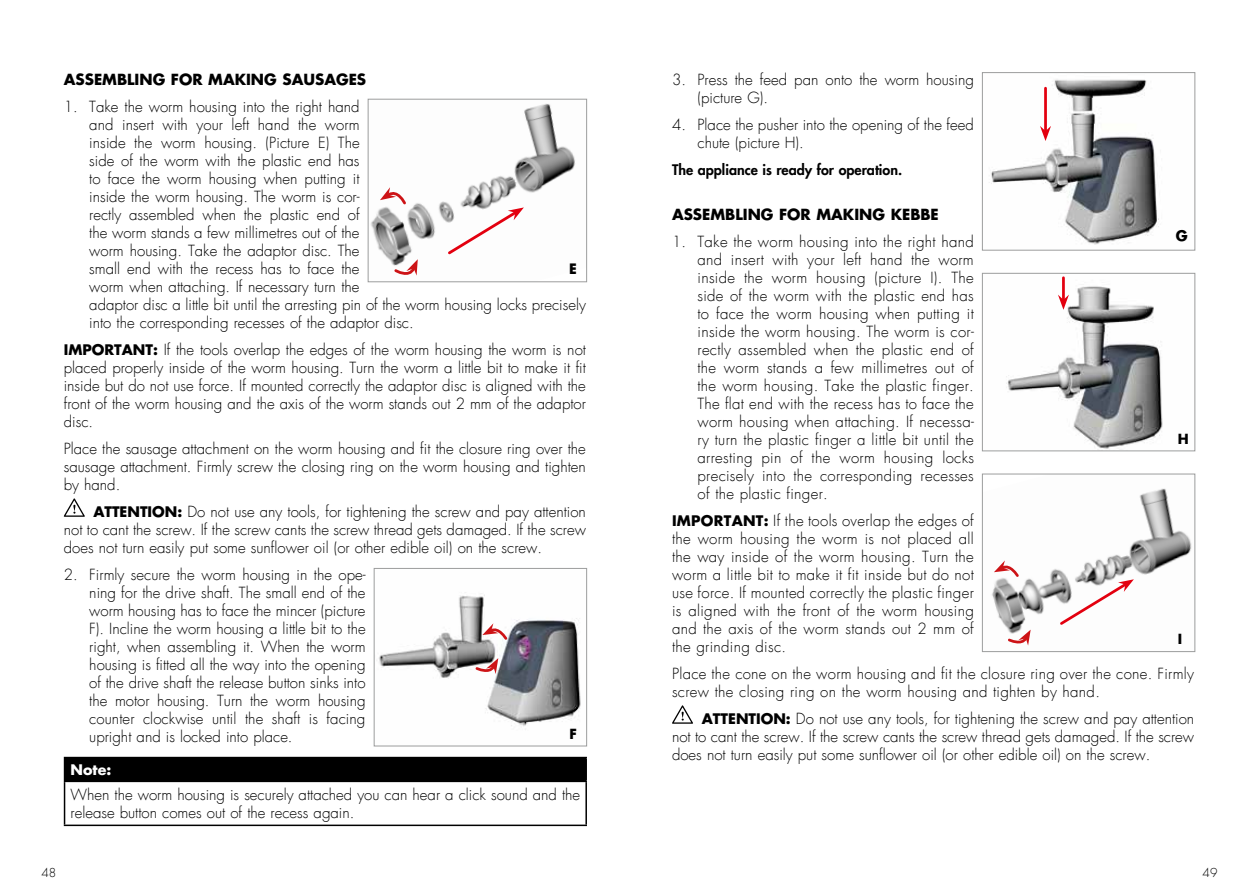
<style>
.page{position:relative;width:1259px;height:893px;background:#fff}
.page>*{position:absolute;margin:0;border:0;box-sizing:border-box;transform-origin:0 0}
.t1{font:300 15px/18px "Futura LT";color:#000;text-align:justify}
.t2{font:300 15px/18px "Futura LT";letter-spacing:.02em;color:#000}
.t3{font:700 15px "Futura LT";color:#000}
.t4{font:800 14.25px "Futura LT";color:#000}
.t5{font:700 14.25px "Futura LT";color:#fff}
.t6{font:700 14.25px "Futura LT";color:#000}
.t7{font:700 14.1px "Futura LT";color:#000}
.t8{font:700 13.65px "Futura LT";color:#000}
.t9{font:300 12px "Futura LT";color:#000}
.s1{font-weight:700;font-size:14.25px}
</style>
<div class="page">
<svg style="left:64px;top:498px;width:21px;height:19px"></svg>
<div style="left:65px;top:757px;width:521px;height:24px;background:#000"></div>
<hr style="left:64px;top:757px;width:523px;height:1px;background:#000">
<svg style="left:64px;top:758px;width:1px;height:23px"></svg>
<hr style="left:585px;top:758px;width:2px;height:23px;background:#000">
<hr style="left:64px;top:781px;width:523px;height:1px;background:#000">
<hr style="left:64px;top:782px;width:1px;height:43px;background:#000">
<hr style="left:585px;top:782px;width:2px;height:43px;background:#000">
<hr style="left:64px;top:825px;width:523px;height:1px;background:#000">
<img style="left:370px;top:103px;width:205px;height:162px">
<div style="left:368px;top:99px;width:219px;height:183px;border:1px solid #9c9d9d"></div>
<svg style="left:445px;top:207px;width:79px;height:50px"></svg>
<svg style="left:393px;top:259px;width:25px;height:17px"></svg>
<svg style="left:380px;top:187px;width:27px;height:19px"></svg>
<svg style="left:672px;top:705px;width:21px;height:19px"></svg>
<img style="left:379px;top:592px;width:202px;height:138px">
<div style="left:374px;top:568px;width:213px;height:178px;border:1px solid #9c9d9d"></div>
<svg style="left:474px;top:658px;width:24px;height:16px"></svg>
<svg style="left:482px;top:623px;width:26px;height:18px"></svg>
<img style="left:989px;top:79px;width:170px;height:166px">
<div style="left:982px;top:72px;width:213px;height:178px;border:1px solid #9c9d9d"></div>
<hr style="left:1044px;top:88px;width:3px;height:43px;background:#e3000f">
<svg style="left:1040px;top:126px;width:11px;height:15px"></svg>
<img style="left:1006px;top:276px;width:157px;height:173px">
<div style="left:982px;top:273px;width:213px;height:178px;border:1px solid #9c9d9d"></div>
<hr style="left:1062px;top:278px;width:2px;height:22px;background:#e3000f">
<svg style="left:1058px;top:295px;width:11px;height:15px"></svg>
<img style="left:992px;top:488px;width:200px;height:146px">
<div style="left:982px;top:474px;width:213px;height:178px;border:1px solid #9c9d9d"></div>
<svg style="left:1057px;top:579px;width:77px;height:48px"></svg>
<svg style="left:1006px;top:630px;width:24px;height:16px"></svg>
<svg style="left:994px;top:560px;width:26px;height:18px"></svg>
<p class="t3" style="left:64px;top:69px;width:304px">ASSEMBLING FOR MAKING SAUSAGES</p>
<p class="t1" style="left:89px;top:98px;width:498px;text-align:left;text-indent:-26px">1. Take the worm housing into the right hand<br>and insert with your left hand the worm<br>inside the worm housing. (Picture E) The<br>side of the worm with the plastic end has<br>to face the worm housing when putting it<br>inside the worm housing. The worm is cor-<br>rectly assembled when the plastic end of<br>the worm stands a few millimetres out of the<br>worm housing. Take the adaptor disc. The<br>small end with the recess has to face the<br>worm when attaching. If necessary turn the<br>adaptor disc a little bit until the arresting pin of the worm housing locks precisely into the corresponding recesses of the adaptor disc.</p>
<p class="t1" style="left:64px;top:341px;width:524px"><span class="s1">IMPORTANT:</span> If the tools overlap the edges of the worm housing the worm is not placed properly inside of the worm housing. Turn the worm a little bit to make it fit inside but do not use force. If mounted correctly the adaptor disc is aligned with the front of the worm housing and the axis of the worm stands out 2 mm of the adaptor disc.</p>
<p class="t1" style="left:64px;top:440px;width:523px">Place the sausage attachment on the worm housing and fit the closure ring over the sausage attachment. Firmly screw the closing ring on the worm housing and tighten by hand.</p>
<p class="t1" style="left:64px;top:503px;width:524px;text-indent:30px"><span class="s1">ATTENTION:</span> Do not use any tools, for tightening the screw and pay attention not to cant the screw. If the screw cants the screw thread gets damaged. If the screw does not turn easily put some sunflower oil (or other edible oil) on the screw.</p>
<p class="t1" style="left:89px;top:566px;width:278px;text-indent:-26px">2. Firmly secure the worm housing in the ope&shy;ning for the drive shaft. The small end of the worm housing has to face the mincer (picture F). Incline the worm housing a little bit to the right, when assembling it. When the worm housing is fitted all the way into the opening of the drive shaft the release button sinks into the motor housing. Turn the worm housing counter clockwise until the shaft is facing upright and is locked into place.</p>
<p class="t5" style="left:71px;top:760px;width:42px">Note:</p>
<p class="t1" style="left:71px;top:786px;width:511px">When the worm housing is securely attached you can hear a click sound and the release button comes out of the recess again.</p>
<p class="t7" style="left:569px;top:260px;width:9px">E</p>
<p class="t8" style="left:569px;top:724px;width:9px">F</p>
<p class="t1" style="left:697px;top:71px;width:278px;text-indent:-26px">3. Press the feed pan onto the worm housing (picture G).</p>
<p class="t1" style="left:697px;top:116px;width:278px;text-indent:-26px">4. Place the pusher into the opening of the feed chute (picture H).</p>
<p class="t4" style="left:672px;top:160px;width:232px">The appliance is ready for operation.</p>
<p class="t3" style="left:672px;top:204px;width:268px">ASSEMBLING FOR MAKING KEBBE</p>
<p class="t1" style="left:697px;top:233px;width:278px;text-indent:-26px">1. Take the worm housing into the right hand and insert with your left hand the worm inside the worm housing (picture I). The side of the worm with the plastic end has to face the worm housing when putting it inside the worm housing. The worm is cor&shy;rectly assembled when the plastic end of the worm stands a few millimetres out of the worm housing. Take the plastic finger.<br>The flat end with the recess has to face the worm housing when attaching. If necessa&shy;ry turn the plastic finger a little bit until the arresting pin of the worm housing locks precisely into the corresponding recesses of the plastic finger.</p>
<p class="t1" style="left:672px;top:512px;width:303px"><span class="s1">IMPORTANT:</span> If the tools overlap the edges of the worm housing the worm is not placed all the way inside of the worm housing. Turn the worm a little bit to make it fit inside but do not use force. If mounted correctly the plastic finger is aligned with the front of the worm housing and the axis of the worm stands out 2 mm of the grinding disc.</p>
<p class="t2" style="left:672px;top:665px;width:523px">Place the cone on the worm housing and fit the closure ring over the cone. Firmly screw the closing ring on the worm housing and tighten by hand.</p>
<p class="t1" style="left:672px;top:710px;width:524px;text-indent:30px"><span class="s1">ATTENTION:</span> Do not use any tools, for tightening the screw and pay attention not to cant the screw. If the screw cants the screw thread gets damaged. If the screw does not turn easily put some sunflower oil (or other edible oil) on the screw.</p>
<p class="t6" style="left:1175px;top:226px;width:13px">G</p>
<p class="t8" style="left:1177px;top:429px;width:12px">H</p>
<p class="t8" style="left:1177px;top:630px;width:6px">I</p>
<p class="t9" style="left:41px;top:866px;width:16px">48</p>
<p class="t9" style="left:1202px;top:866px;width:16px">49</p>
</div>
